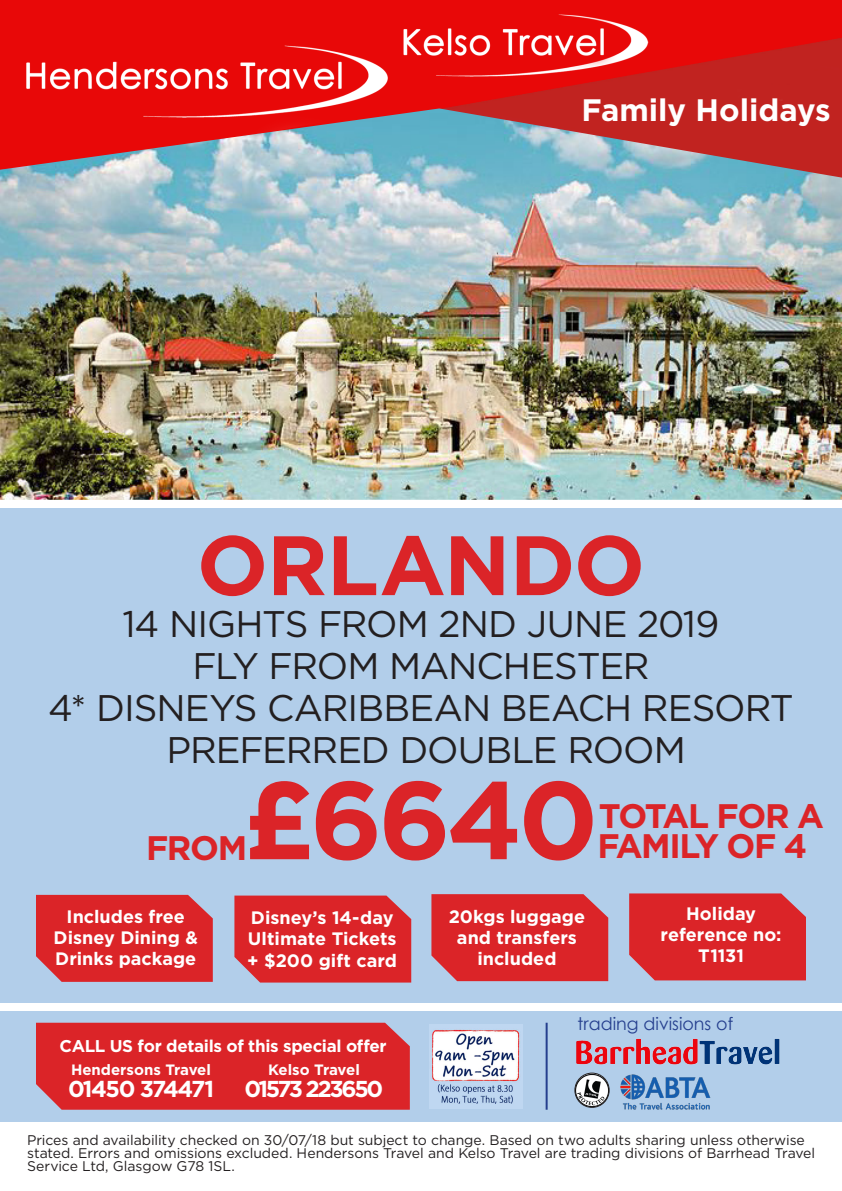
<style>
.page{position:relative;width:842px;height:1191px;background:#fff}
.page>*{position:absolute;margin:0;border:0;box-sizing:border-box;transform-origin:0 0}
.t1{font:700 110px "Gotham";color:#db2428}
.t2{font:700 84px "Gotham";letter-spacing:-.01em;color:#db2428}
.t3{font:37px/42px "Gotham HTF";letter-spacing:-.025em;color:#231f20;text-align:center}
.t4{font:700 34px "Gotham";letter-spacing:-.04em;color:#db2428}
.t5{font:700 31px "Gotham";color:#fff}
.t6{font:700 23px "Gotham";letter-spacing:-.06em;color:#fff}
.t7{font:700 23px "Gotham";letter-spacing:-.1em;color:#fff}
.t8{font:700 18px/21.2px "Gotham";color:#fff;text-align:center}
.t9{font:17.5px "Century Gothic";color:#253f8e}
.t10{font:700 17px "Gotham";letter-spacing:-.02em;color:#fff}
.t11{font:700 15px "Gotham";color:#fff}
.t12{font:700 15px "Gotham";letter-spacing:-.02em;color:#fff}
.t13{font:14px/13px "Gotham HTF";letter-spacing:-.005em;color:#231f20}
</style>
<div class="page">
<div style="left:0;top:1011px;width:842px;height:111px;background:#b2ceea"></div>
<img style="left:429px;top:1024px;width:93px;height:84px">
<hr style="left:546px;top:1022px;width:2px;height:87px;background:#253f8e">
<img style="left:620px;top:1074px;width:91px;height:36px">
<img style="left:575px;top:1073px;width:34px;height:34px;border-radius:17px">
<div style="left:575px;top:1073px;width:34px;height:34px;border:1px solid #231f20;border-radius:50%"></div>
<div style="left:36px;top:1022px;width:374px;height:87px;background:#db2428"></div>
<div style="left:0;top:508px;width:842px;height:494px;background:#b2ceea"></div>
<img style="left:576px;top:1038px;width:204px;height:27px">
<img style="left:0;top:0;width:842px;height:108px">
<img style="left:0;top:108px;width:842px;height:392px">
<div style="left:36px;top:895px;width:177px;height:86px;background:#db2428"></div>
<div style="left:234px;top:895px;width:177px;height:87px;background:#db2428"></div>
<div style="left:431px;top:894px;width:177px;height:87px;background:#db2428"></div>
<div style="left:629px;top:893px;width:177px;height:87px;background:#db2428"></div>
<h3 class="t5" style="left:581px;top:92px;width:251px">Family Holidays</h3>
<h2 class="t2" style="left:197px;top:517px;width:450px">ORLANDO</h2>
<h3 class="t3" style="left:48px;top:602px;width:747px">14 NIGHTS FROM 2ND JUNE 2019<br>FLY FROM MANCHESTER<br>4* DISNEYS CARIBBEAN BEACH RESORT<br>PREFERRED DOUBLE ROOM</h3>
<h1 class="t1" style="left:243px;top:756px;width:356px">£6640</h1>
<h3 class="t4" style="left:599px;top:796px;width:227px">TOTAL FOR A</h3>
<h3 class="t4" style="left:146px;top:828px;width:103px">FROM</h3>
<h3 class="t4" style="left:597px;top:826px;width:211px">FAMILY OF 4</h3>
<p class="t8" style="left:54px;top:905px;width:146px">Includes free<br>Disney Dining &amp;<br>Drinks package</p>
<p class="t8" style="left:247px;top:906px;width:151px;text-align:left">Disney’s 14-day<br>Ultimate Tickets + $200 gift card</p>
<p class="t8" style="left:449px;top:905px;width:138px">20kgs luggage and transfers included</p>
<p class="t8" style="left:661px;top:902px;width:122px">Holiday reference no:<br>T1131</p>
<p class="t10" style="left:59px;top:1036px;width:329px">CALL US for details of this special offer</p>
<p class="t11" style="left:71px;top:1061px;width:141px">Hendersons Travel</p>
<h3 class="t6" style="left:68px;top:1075px;width:148px">01450 374471</h3>
<p class="t12" style="left:268px;top:1061px;width:93px">Kelso Travel</p>
<h3 class="t7" style="left:245px;top:1075px;width:140px">01573 223650</h3>
<p class="t9" style="left:578px;top:1011px;width:157px">trading divisions of</p>
<p class="t13" style="left:27px;top:1133px;width:789px">Prices and availability checked on 30/07/18 but subject to change. Based on two adults sharing unless otherwise stated. Errors and omissions excluded. Hendersons Travel and Kelso Travel are trading divisions of Barrhead Travel<br>Service Ltd, Glasgow G78 1SL.</p>
</div>
